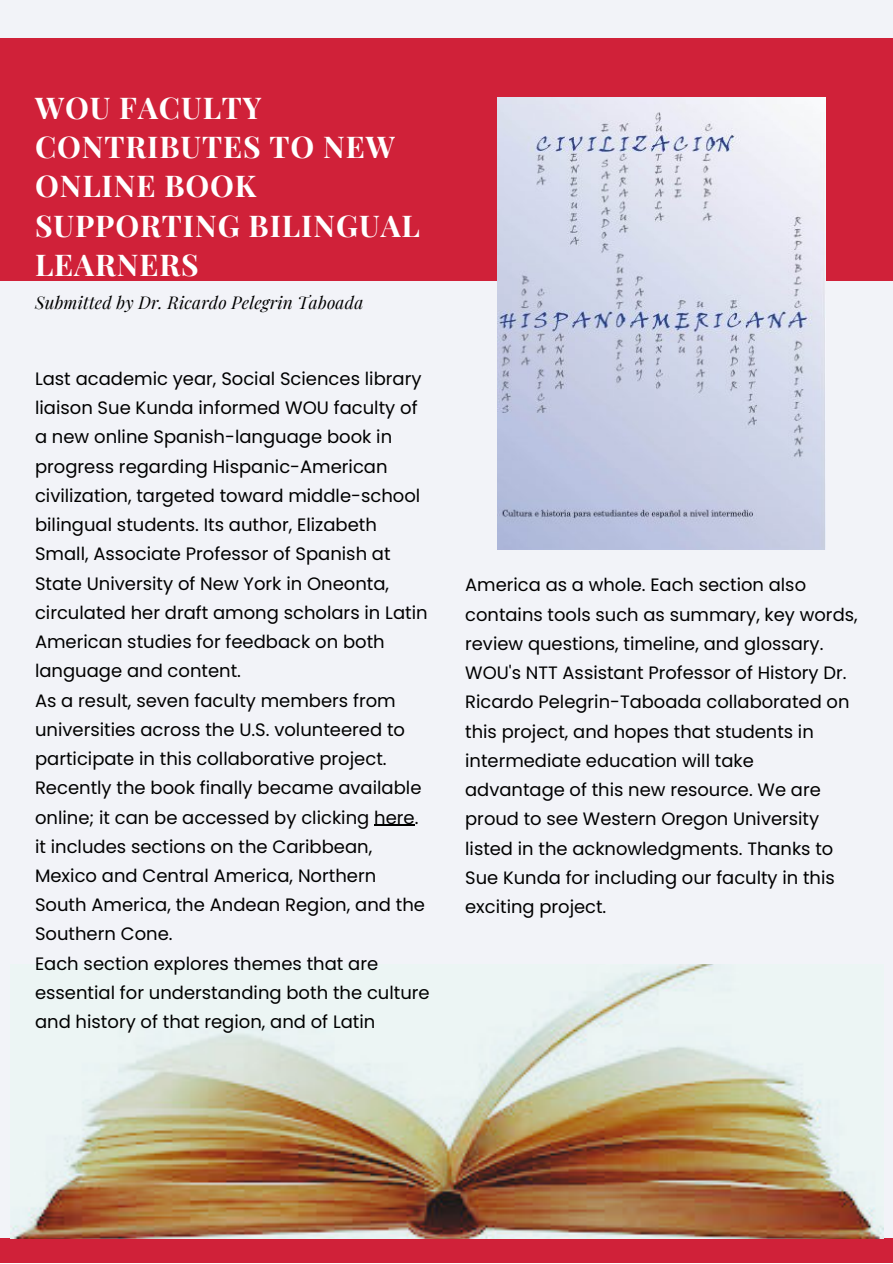
<style>
.page{position:relative;width:893px;height:1264px;background:#fff}
.page>*{position:absolute;margin:0;border:0;box-sizing:border-box;transform-origin:0 0}
.t1{font:700 30px/39.3px "Playfair Display";letter-spacing:.03em;color:#fff}
.t2{font:18px/29.2px "Poppins";color:#000}
.t3{font:17.85px/29.2px "Poppins";color:#000}
.t4{font:italic 17.25px "Playfair Display";letter-spacing:.01em;color:#000}
</style>
<div class="page">
<div style="left:0;top:0;width:892px;height:1262px;background:#f2f3f8"></div>
<div style="left:0;top:39px;width:892px;height:242px;background:#d02139"></div>
<div style="left:0;top:1238px;width:892px;height:24px;background:#d02139"></div>
<img style="left:497px;top:98px;width:328px;height:452px">
<img style="left:10px;top:964px;width:872px;height:274px">
<hr style="left:374px;top:824px;width:40px;height:1px;background:#000">
<h1 class="t1" style="left:35px;top:86px;width:386px">WOU FACULTY<br>CONTRIBUTES TO NEW<br>ONLINE BOOK<br>SUPPORTING BILINGUAL<br>LEARNERS</h1>
<p class="t4" style="left:35px;top:290px;width:330px">Submitted by Dr. Ricardo Pelegrin Taboada</p>
<p class="t2" style="left:35px;top:364px;width:396px">Last academic year, Social Sciences library liaison Sue Kunda informed WOU faculty of a new online Spanish-language book in progress regarding Hispanic-American civilization, targeted toward middle-school bilingual students. Its author, Elizabeth Small, Associate Professor of Spanish at State University of New York in Oneonta, circulated her draft among scholars in Latin American studies for feedback on both language and content.<br>As a result, seven faculty members from universities across the U.S. volunteered to participate in this collaborative project.<br>Recently the book finally became available online; it can be accessed by clicking here. it includes sections on the Caribbean, Mexico and Central America, Northern South America, the Andean Region, and the Southern Cone.<br>Each section explores themes that are essential for understanding both the culture and history of that region, and of Latin</p>
<p class="t3" style="left:465px;top:570px;width:394px">America as a whole. Each section also contains tools such as summary, key words, review questions, timeline, and glossary.<br>WOU's NTT Assistant Professor of History Dr.<br>Ricardo Pelegrin-Taboada collaborated on this project, and hopes that students in intermediate education will take advantage of this new resource. We are proud to see Western Oregon University listed in the acknowledgments. Thanks to Sue Kunda for including our faculty in this exciting project.</p>
</div>
